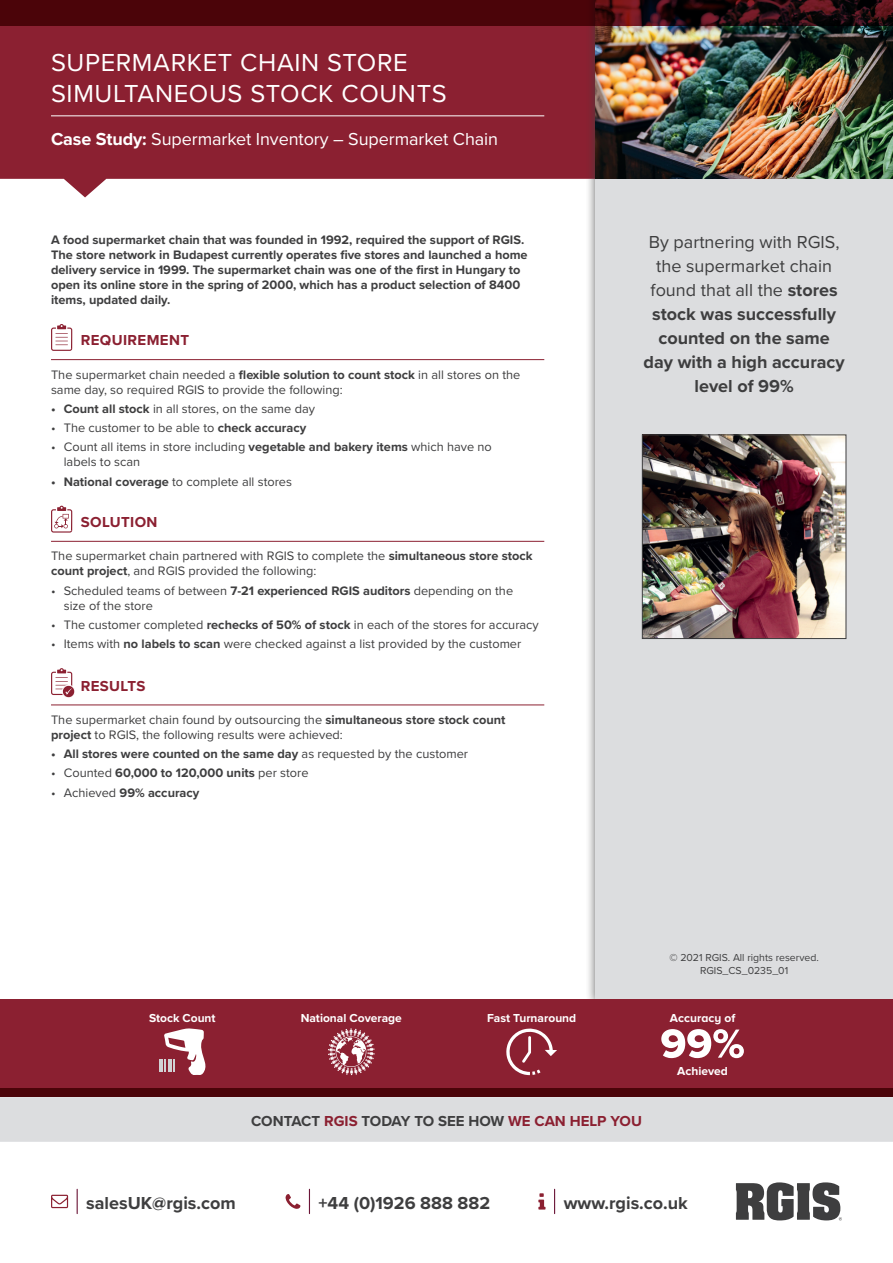
<style>
.page{position:relative;width:893px;height:1263px;background:#fff}
.page>*{position:absolute;margin:0;border:0;box-sizing:border-box;transform-origin:0 0}
.t1{font:25.5px/30.6px "Proxima Nova";letter-spacing:.025em;color:#fff}
.t2{font:700 18px/24px "Proxima Nova";color:#3e3e3f;text-align:center}
.t3{font:18px "Proxima Nova";letter-spacing:-.005em;color:#fff}
.t4{font:700 15px "Proxima Nova";color:#3e3e3f}
.t5{font:700 15px "Proxima Nova";letter-spacing:.025em;color:#8b2031}
.t6{font:12.75px/15px "Proxima Nova";color:#3e3e3f}
.t7{font:700 12.75px/15px "Proxima Nova";color:#3e3e3f}
.t8{font:700 12px "Proxima Nova";color:#fff}
.t9{font:700 12px "Proxima Nova A";color:#fff}
.t10{font:10.5px/12.6px "Proxima Nova";color:#3e3e3f;text-align:center}
.s1{font-weight:700}
.s2{font-weight:400}
.s3{color:#8b2031}
</style>
<div class="page">
<svg style="left:554px;top:1189px;width:1px;height:24px"></svg>
<svg style="left:538px;top:1193px;width:7px;height:16px"></svg>
<svg style="left:77px;top:1189px;width:1px;height:24px"></svg>
<svg style="left:51px;top:1195px;width:17px;height:13px"></svg>
<svg style="left:309px;top:1189px;width:1px;height:24px"></svg>
<svg style="left:286px;top:1194px;width:14px;height:15px"></svg>
<svg style="left:736px;top:1182px;width:106px;height:38px"></svg>
<div style="left:0;top:1097px;width:893px;height:45px;background:#dcdddf"></div>
<svg style="left:0;top:26px;width:585px;height:171px;background:#973746"></svg>
<div style="left:585px;top:0;width:308px;height:1010px;background:#3e3e3f;opacity:.75"></div>
<div style="left:595px;top:0;width:298px;height:1001px;background:#dcdddf"></div>
<hr style="left:51px;top:116px;width:493px;height:1px;background:#fff">
<div style="left:0;top:999px;width:893px;height:98px;background:#8b2031"></div>
<img style="left:595px;top:26px;width:298px;height:153px">
<hr style="left:51px;top:359px;width:493px;height:1px;background:#8b2031">
<hr style="left:51px;top:541px;width:493px;height:1px;background:#8b2031">
<hr style="left:51px;top:705px;width:493px;height:1px;background:#8b2031">
<svg style="left:51px;top:324px;width:22px;height:27px"></svg>
<svg style="left:51px;top:506px;width:22px;height:27px"></svg>
<svg style="left:51px;top:668px;width:24px;height:30px"></svg>
<img style="left:644px;top:437px;width:200px;height:200px">
<div style="left:642px;top:435px;width:204px;height:204px;border:1px solid #3e3e3f"></div>
<svg style="left:0;top:0;width:893px;height:26px;background:#41060b"></svg>
<div style="left:0;top:1089px;width:893px;height:8px;background:#4b0409"></div>
<svg style="left:159px;top:1028px;width:47px;height:47px"></svg>
<svg style="left:661px;top:1029px;width:83px;height:29px"></svg>
<svg style="left:506px;top:1028px;width:51px;height:47px"></svg>
<svg style="left:328px;top:1028px;width:47px;height:47px"></svg>
<h1 class="t1" style="left:51px;top:46px;width:397px">SUPERMARKET CHAIN STORE<br>SIMULTANEOUS STOCK COUNTS</h1>
<h2 class="t3" style="left:51px;top:125px;width:449px"><span class="s1">Case Study:</span> Supermarket Inventory – Supermarket Chain</h2>
<p class="t7" style="left:51px;top:232px;width:478px">A food supermarket chain that was founded in 1992, required the support of RGIS.<br>The store network in Budapest currently operates five stores and launched a home delivery service in 1999. The supermarket chain was one of the first in Hungary to open its online store in the spring of 2000, which has a product selection of 8400 items, updated daily.</p>
<p class="t5" style="left:81px;top:329px;width:110px">REQUIREMENT</p>
<p class="t6" style="left:51px;top:366px;width:471px">The supermarket chain needed a <span class="s1">flexible solution to count stock</span> in all stores on the same day, so required RGIS to provide the following:</p>
<p class="t6" style="left:51px;top:401px;width:266px"><span class="s1">• Count all stock</span> in all stores, on the same day</p>
<p class="t6" style="left:51px;top:420px;width:257px">• The customer to be able to <span class="s1">check accuracy</span></p>
<p class="t6" style="left:64px;top:439px;width:430px;text-indent:-13px">• Count all items in store including <span class="s1">vegetable and bakery items</span> which have no labels to scan</p>
<p class="t6" style="left:51px;top:473px;width:243px"><span class="s1">• National coverage</span> to complete all stores</p>
<p class="t5" style="left:81px;top:510px;width:78px">SOLUTION</p>
<p class="t6" style="left:51px;top:548px;width:483px">The supermarket chain partnered with RGIS to complete the <span class="s1">simultaneous store stock count project</span>, and RGIS provided the following:</p>
<p class="t6" style="left:64px;top:582px;width:451px;text-indent:-13px">• Scheduled teams of between <span class="s1">7-21 experienced RGIS auditors</span> depending on the size of the store</p>
<p class="t6" style="left:51px;top:616px;width:489px">• The customer completed <span class="s1">rechecks of 50% of stock</span> in each of the stores for accuracy</p>
<p class="t6" style="left:51px;top:636px;width:472px">• Items with <span class="s1">no labels to scan</span> were checked against a list provided by the customer</p>
<p class="t5" style="left:81px;top:675px;width:66px">RESULTS</p>
<p class="t6" style="left:51px;top:712px;width:456px">The supermarket chain found by outsourcing the <span class="s1">simultaneous store stock count project</span> to RGIS, the following results were achieved:</p>
<p class="t7" style="left:51px;top:746px;width:419px">• All stores were counted on the same day <span class="s2">as requested by the customer</span></p>
<p class="t7" style="left:51px;top:765px;width:259px"><span class="s2">• Counted</span> 60,000 to 120,000 units <span class="s2">per store</span></p>
<p class="t7" style="left:51px;top:785px;width:150px"><span class="s2">• Achieved</span> 99% accuracy</p>
<h2 class="t2" style="left:643px;top:230px;width:203px"><span class="s2">By partnering with RGIS, the supermarket chain found that all the</span> stores stock was successfully counted on the same day with a high accuracy level of 99%</h2>
<p class="t10" style="left:669px;top:951px;width:151px">© 2021 RGIS. All rights reserved.<br>RGIS_CS_0235_01</p>
<p class="t8" style="left:301px;top:1009px;width:103px">National Coverage</p>
<p class="t8" style="left:487px;top:1009px;width:91px">Fast Turnaround</p>
<p class="t8" style="left:149px;top:1009px;width:68px">Stock Count</p>
<p class="t9" style="left:670px;top:1011px;width:67px">Accuracy of</p>
<p class="t4" style="left:251px;top:1110px;width:392px">CONTACT <span class="s3">RGIS</span> TODAY TO SEE HOW <span class="s3">WE CAN HELP YOU</span></p>
<p class="t9" style="left:677px;top:1064px;width:52px">Achieved</p>
<h2 class="t2" style="left:86px;top:1190px;width:151px">salesUK@rgis.com</h2>
<h2 class="t2" style="left:319px;top:1190px;width:173px">+44 (0)1926 888 882</h2>
<h2 class="t2" style="left:564px;top:1190px;width:126px">www.rgis.co.uk</h2>
</div>
